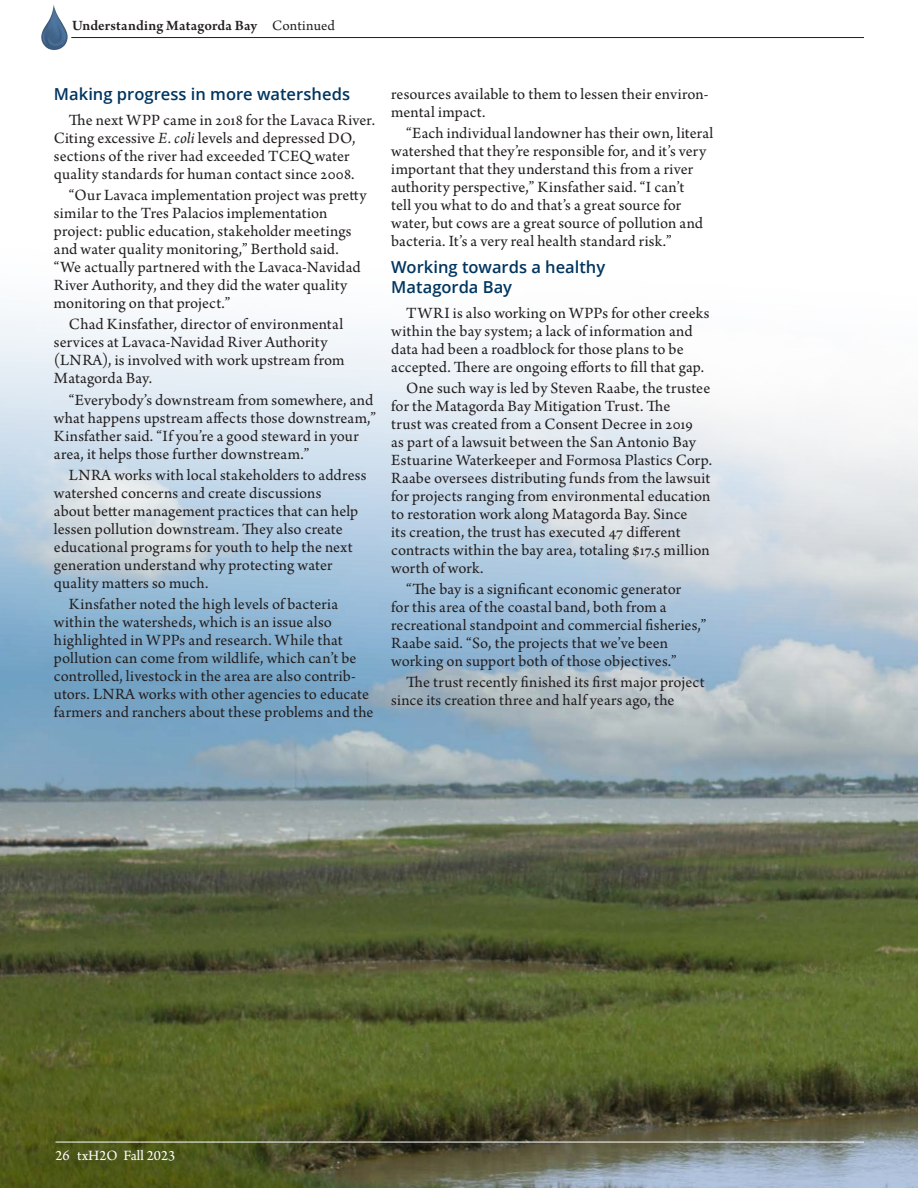
<style>
.page{position:relative;width:918px;height:1188px;background:#fff}
.page>*{position:absolute;margin:0;border:0;box-sizing:border-box;transform-origin:0 0}
.body{font:16.5px/18px "Arno Pro";letter-spacing:.005em;color:#231f20}
.Subhead{font:600 16.5px/19.5px "Open Sans";color:#003560}
.StoryBy_PageFurnitureTop{font:600 15px "Arno Pro";letter-spacing:.01em;color:#231f20}
.t1{font:15px "Arno Pro";color:#fff}
.s1{font-weight:400}
.s2{font-style:italic}
</style>
<div class="page">
<img style="left:0;top:309px;width:918px;height:879px">
<hr style="left:56px;top:1142px;width:808px;height:1px;background:#fff">
<img style="left:41px;top:4px;width:27px;height:46px">
<hr style="left:71px;top:37px;width:793px;height:1px;background:#231f20">
<p class="StoryBy_PageFurnitureTop" style="left:72px;top:17px;width:265px">Understanding Matagorda Bay <span class="s1">Continued</span></p>
<p class="Subhead" style="left:54px;top:84px;width:298px">Making progress in more watersheds</p>
<p class="body" style="left:54px;top:112px;width:323px;text-indent:15px">The next WPP came in 2018 for the Lavaca River.<br>Citing excessive <span class="s2">E. coli</span> levels and depressed DO, sections of the river had exceeded TCEQ water quality standards for human contact since 2008.</p>
<p class="body" style="left:54px;top:187px;width:314px;text-indent:15px">“Our Lavaca implementation project was pretty similar to the Tres Palacios implementation project: public education, stakeholder meetings and water quality monitoring,” Berthold said. “We actually partnered with the Lavaca-Navidad River Authority, and they did the water quality monitoring on that project.”</p>
<p class="body" style="left:54px;top:316px;width:292px;text-indent:15px">Chad Kinsfather, director of environmental services at Lavaca-Navidad River Authority (LNRA), is involved with work upstream from Matagorda Bay.</p>
<p class="body" style="left:54px;top:392px;width:324px;text-indent:15px">“Everybody’s downstream from somewhere, and what happens upstream affects those downstream,” Kinsfather said. “If you’re a good steward in your area, it helps those further downstream.”</p>
<p class="body" style="left:54px;top:467px;width:314px;text-indent:15px">LNRA works with local stakeholders to address watershed concerns and create discussions<br>about better management practices that can help lessen pollution downstream. They also create educational programs for youth to help the next generation understand why protecting water quality matters so much.</p>
<p class="body" style="left:54px;top:596px;width:321px;text-indent:15px">Kinsfather noted the high levels of bacteria within the watersheds, which is an issue also highlighted in WPPs and research. While that pollution can come from wildlife, which can’t be controlled, livestock in the area are also contrib&shy;utors. LNRA works with other agencies to educate farmers and ranchers about these problems and the</p>
<p class="body" style="left:391px;top:86px;width:319px">resources available to them to lessen their environ&shy;mental impact.</p>
<p class="body" style="left:391px;top:125px;width:324px;text-indent:15px">“Each individual landowner has their own, literal watershed that they’re responsible for, and it’s very important that they understand this from a river authority perspective,” Kinsfather said. “I can’t<br>tell you what to do and that’s a great source for water, but cows are a great source of pollution and bacteria. It’s a very real health standard risk.”</p>
<p class="Subhead" style="left:391px;top:257px;width:215px">Working towards a healthy<br>Matagorda Bay</p>
<p class="body" style="left:391px;top:305px;width:320px;text-indent:15px">TWRI is also working on WPPs for other creeks within the bay system; a lack of information and data had been a roadblock for those plans to be accepted. There are ongoing efforts to fill that gap.</p>
<p class="body" style="left:391px;top:380px;width:322px;text-indent:15px">One such way is led by Steven Raabe, the trustee for the Matagorda Bay Mitigation Trust. The<br>trust was created from a Consent Decree in 2019<br>as part of a lawsuit between the San Antonio Bay Estuarine Waterkeeper and Formosa Plastics Corp.<br>Raabe oversees distributing funds from the lawsuit for projects ranging from environmental education to restoration work along Matagorda Bay. Since<br>its creation, the trust has executed 47 different contracts within the bay area, totaling $17.5 million worth of work.</p>
<p class="body" style="left:391px;top:581px;width:317px;text-indent:15px">“The bay is a significant economic generator<br>for this area of the coastal band, both from a recreational standpoint and commercial fisheries,” Raabe said. “So, the projects that we’ve been working on support both of those objectives.”</p>
<p class="body" style="left:391px;top:674px;width:315px;text-indent:15px">The trust recently finished its first major project since its creation three and half years ago, the</p>
<p class="t1" style="left:56px;top:1147px;width:121px">26 txH2O Fall 2023</p>
</div>
